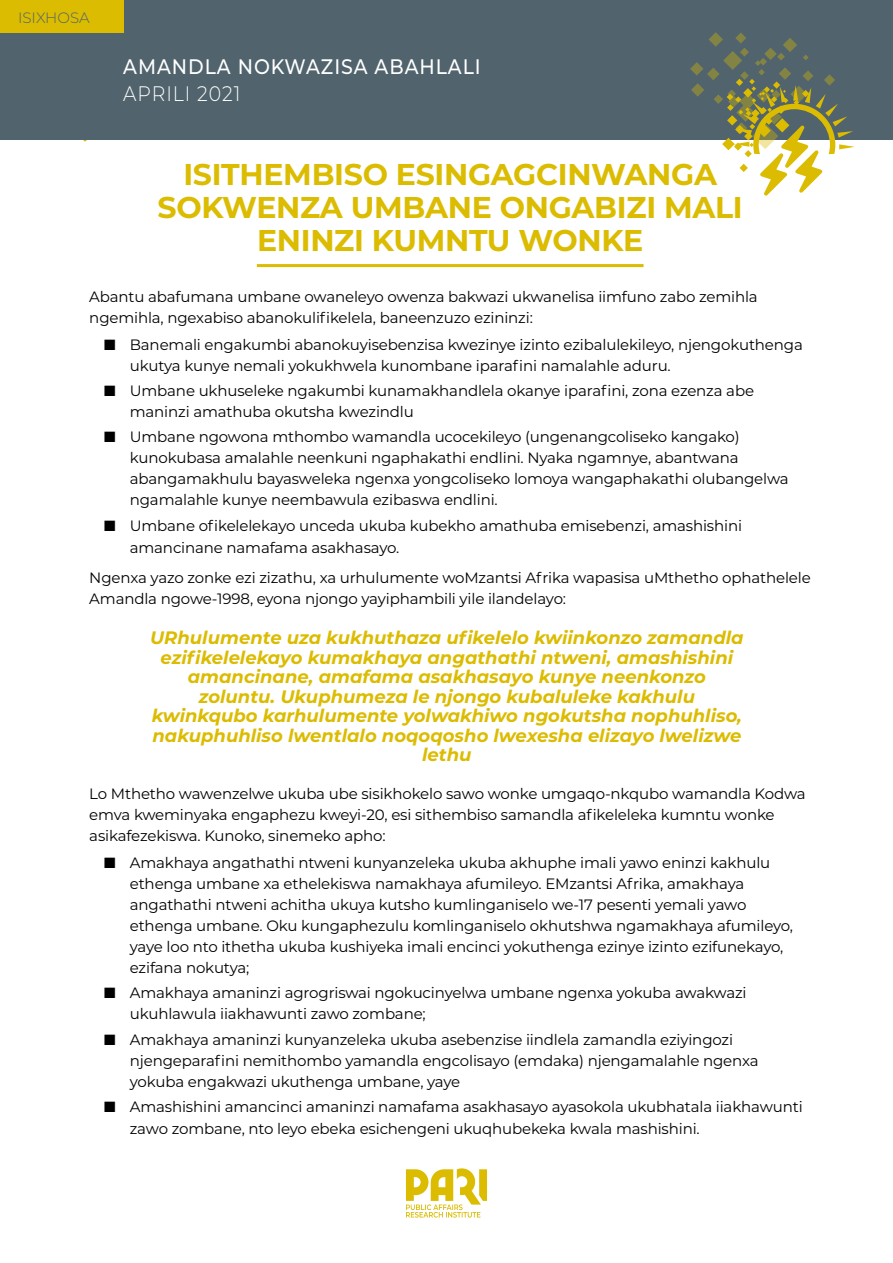
<style>
.page{position:relative;width:893px;height:1263px;background:#fff}
.page>*{position:absolute;margin:0;border:0;box-sizing:border-box;transform-origin:0 0}
.t1{font:700 30px/33px "Montserrat";letter-spacing:-.01em;color:#dbbc00;text-align:center}
.t2{font:500 21px "Montserrat";letter-spacing:.05em;color:#fff;scale:.9 1}
.t3{font:300 21px "Montserrat";letter-spacing:.05em;color:#fff;scale:.9 1}
.t4{font:italic 700 18px/19.5px "Montserrat";color:#dbbc00;text-align:center}
.t5{font:15px/21px "Montserrat";letter-spacing:-.01em;color:#000}
.t6{font:300 15px "Montserrat";color:#51646d}
</style>
<div class="page">
<svg style="left:27px;top:139px;width:126px;height:3px"></svg>
<hr style="left:257px;top:264px;width:386px;height:3px;background:#dbbc00">
<div style="left:0;top:0;width:893px;height:139px;background:#51646d"></div>
<svg style="left:690px;top:32px;width:165px;height:164px"></svg>
<svg style="left:406px;top:1168px;width:81px;height:49px"></svg>
<div style="left:0;top:0;width:123px;height:32px;background:#dbbc00"></div>
<p class="t6" style="left:18px;top:7px;width:73px">ISIXHOSA</p>
<h2 class="t2" style="left:123px;top:52px;width:399px">AMANDLA NOKWAZISA ABAHLALI</h2>
<h2 class="t3" style="left:123px;top:80px;width:132px">APRILI 2021</h2>
<h1 class="t1" style="left:158px;top:157px;width:587px">ISITHEMBISO ESINGAGCINWANGA<br>SOKWENZA UMBANE ONGABIZI MALI<br>ENINZI KUMNTU WONKE</h1>
<p class="t5" style="left:89px;top:286px;width:670px">Abantu abafumana umbane owaneleyo owenza bakwazi ukwanelisa iimfuno zabo zemihla ngemihla, ngexabiso abanokulifikelela, baneenzuzo ezininzi:</p>
<p class="t5" style="left:130px;top:333px;width:675px;text-indent:-26px">■ Banemali engakumbi abanokuyisebenzisa kwezinye izinto ezibalulekileyo, njengokuthenga ukutya kunye nemali yokukhwela kunombane iparafini namalahle aduru.</p>
<p class="t5" style="left:130px;top:380px;width:626px;text-indent:-26px">■ Umbane ukhuseleke ngakumbi kunamakhandlela okanye iparafini, zona ezenza abe maninzi amathuba okutsha kwezindlu</p>
<p class="t5" style="left:130px;top:426px;width:660px;text-indent:-26px">■ Umbane ngowona mthombo wamandla ucocekileyo (ungenangcoliseko kangako) kunokubasa amalahle neenkuni ngaphakathi endlini. Nyaka ngamnye, abantwana abangamakhulu bayasweleka ngenxa yongcoliseko lomoya wangaphakathi olubangelwa ngamalahle kunye neembawula ezibaswa endlini.</p>
<p class="t5" style="left:130px;top:513px;width:614px;line-height:22.5px;text-indent:-26px">■ Umbane ofikelelekayo unceda ukuba kubekho amathuba emisebenzi, amashishini amancinane namafama asakhasayo.</p>
<p class="t5" style="left:89px;top:566px;width:723px">Ngenxa yazo zonke ezi zizathu, xa urhulumente woMzantsi Afrika wapasisa uMthetho ophathelele<br>Amandla ngowe-1998, eyona njongo yayiphambili yile ilandelayo:</p>
<p class="t4" style="left:150px;top:627px;width:595px">URhulumente uza kukhuthaza ufikelelo kwiinkonzo zamandla ezifikelelekayo kumakhaya angathathi ntweni, amashishini amancinane, amafama asakhasayo kunye neenkonzo zoluntu. Ukuphumeza le njongo kubaluleke kakhulu kwinkqubo karhulumente yolwakhiwo ngokutsha nophuhliso, nakuphuhliso lwentlalo noqoqosho lwexesha elizayo lwelizwe lethu</p>
<p class="t5" style="left:89px;top:783px;width:718px">Lo Mthetho wawenzelwe ukuba ube sisikhokelo sawo wonke umgaqo-nkqubo wamandla Kodwa emva kweminyaka engaphezu kweyi-20, esi sithembiso samandla afikeleleka kumntu wonke asikafezekiswa. Kunoko, sinemeko apho:</p>
<p class="t5" style="left:130px;top:852px;width:665px;text-indent:-26px">■ Amakhaya angathathi ntweni kunyanzeleka ukuba akhuphe imali yawo eninzi kakhulu ethenga umbane xa ethelekiswa namakhaya afumileyo. EMzantsi Afrika, amakhaya angathathi ntweni achitha ukuya kutsho kumlinganiselo we-17 pesenti yemali yawo ethenga umbane. Oku kungaphezulu komlinganiselo okhutshwa ngamakhaya afumileyo, yaye loo nto ithetha ukuba kushiyeka imali encinci yokuthenga ezinye izinto ezifunekayo, ezifana nokutya;</p>
<p class="t5" style="left:130px;top:982px;width:618px;text-indent:-26px">■ Amakhaya amaninzi agrogriswai ngokucinyelwa umbane ngenxa yokuba awakwazi ukuhlawula iiakhawunti zawo zombane;</p>
<p class="t5" style="left:130px;top:1028px;width:630px;text-indent:-26px">■ Amakhaya amaninzi kunyanzeleka ukuba asebenzise iindlela zamandla eziyingozi njengeparafini nemithombo yamandla engcolisayo (emdaka) njengamalahle ngenxa yokuba engakwazi ukuthenga umbane, yaye</p>
<p class="t5" style="left:130px;top:1095px;width:674px;line-height:22.5px;text-indent:-26px">■ Amashishini amancinci amaninzi namafama asakhasayo ayasokola ukubhatala iiakhawunti zawo zombane, nto leyo ebeka esichengeni ukuqhubekeka kwala mashishini.</p>
</div>
